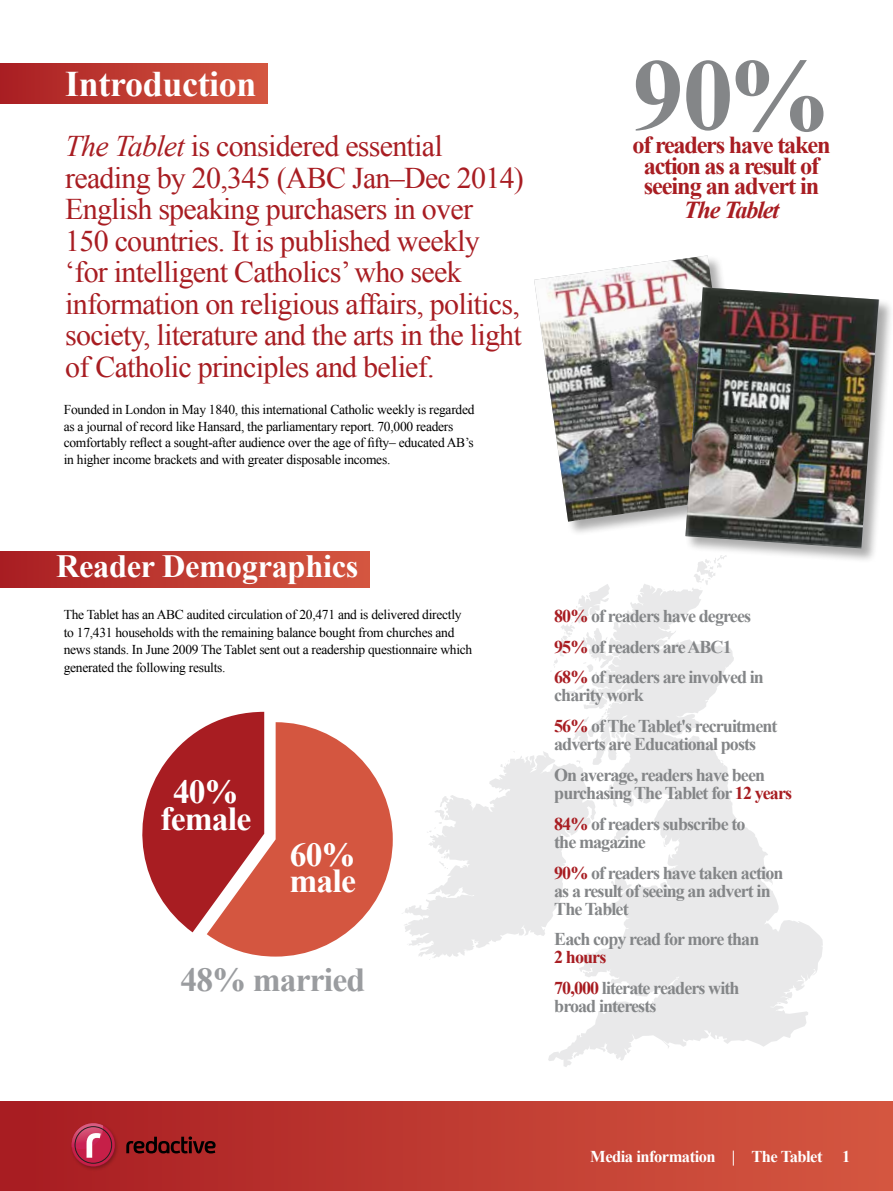
<style>
.page{position:relative;width:893px;height:1191px;background:#fff}
.page>*{position:absolute;margin:0;border:0;box-sizing:border-box;transform-origin:0 0}
.t1{font:700 102px "Times New Roman";color:#848688}
.t2{font:700 36px "Times New Roman";letter-spacing:-.01em;color:#fff}
.t3{font:700 33.6px/26.5px "Times New Roman";letter-spacing:-.025em;color:#fff}
.t4{font:700 33.6px "Times New Roman";letter-spacing:-.025em;color:#9a9c9f}
.t5{font:700 32.4px "Times New Roman";letter-spacing:-.01em;color:#fff}
.t6{font:30px/31.5px "Times New Roman";letter-spacing:-.025em;color:#a81d22}
.t7{font:700 24.3px/20.2px "Times New Roman";letter-spacing:-.05em;color:#a81d22}
.t8{font:italic 700 24.3px "Times New Roman";letter-spacing:-.05em;color:#a81d22}
.t9{font:700 18px/30.8px "Times New Roman";letter-spacing:-.05em;color:#848688}
.t10{font:700 16.5px "Times New Roman";letter-spacing:-.03em;color:#fff}
.t11{font:13.5px/16.5px "Times New Roman";letter-spacing:-.02em;color:#000}
.s1{font-style:italic}
.s2{color:#a81d22}
</style>
<div class="page">
<div style="left:0;top:1101px;width:893px;height:90px;background:linear-gradient(to right,#a71c21,#d65841)"></div>
<svg style="left:126px;top:1136px;width:90px;height:17px"></svg>
<img style="left:68px;top:1120px;width:53px;height:52px">
<svg style="left:69px;top:1120px;width:49px;height:49px"></svg>
<div style="left:0;top:64px;width:268px;height:39px;background:linear-gradient(to right,#a91f23,#d55841)"></div>
<svg style="left:694px;top:563px;width:28px;height:20px"></svg>
<svg style="left:548px;top:583px;width:275px;height:484px;fill:#eeefef"></svg>
<svg style="left:663px;top:840px;width:3px;height:7px"></svg>
<svg style="left:402px;top:584px;width:235px;height:376px"></svg>
<div style="left:0;top:551px;width:370px;height:36px;background:linear-gradient(to right,#a91e23,#d55841)"></div>
<svg style="left:142px;top:712px;width:122px;height:220px"></svg>
<svg style="left:207px;top:722px;width:186px;height:234px;fill:#d45640"></svg>
<div style="left:534px;top:255px;width:223px;height:281px;background:#000;opacity:.33"></div>
<img style="left:534px;top:255px;width:207px;height:266px">
<div style="left:685px;top:287px;width:208px;height:276px;background:#000;opacity:.33"></div>
<img style="left:685px;top:287px;width:194px;height:261px">
<h1 class="t1" style="left:632px;top:25px;width:199px">90%</h1>
<h3 class="t7" style="left:644px;top:155px;width:177px">action as a result of seeing an advert in</h3>
<h3 class="t8" style="left:684px;top:193px;width:97px">The Tablet</h3>
<h2 class="t2" style="left:65px;top:59px;width:193px">Introduction</h2>
<p class="t6" style="left:65px;top:130px;width:460px"><span class="s1">The Tablet</span> is considered essential reading by 20,345 (ABC Jan–Dec 2014)<br>English speaking purchasers in over 150 countries. It is published weekly ‘for intelligent Catholics’ who seek information on religious affairs, politics, society, literature and the arts in the light of Catholic principles and belief.</p>
<h3 class="t7" style="left:632px;top:134px;width:200px">of readers have taken</h3>
<p class="t11" style="left:64px;top:401px;width:412px">Founded in London in May 1840, this international Catholic weekly is regarded as a journal of record like Hansard, the parliamentary report. 70,000 readers comfortably reflect a sought-after audience over the age of fifty– educated AB’s in higher income brackets and with greater disposable incomes.</p>
<h3 class="t5" style="left:56px;top:544px;width:304px">Reader Demographics</h3>
<p class="t11" style="left:64px;top:605px;width:410px;line-height:17.5px">The Tablet has an ABC audited circulation of 20,471 and is delivered directly to 17,431 households with the remaining balance bought from churches and news stands. In June 2009 The Tablet sent out a readership questionnaire which generated the following results.</p>
<h3 class="t3" style="left:160px;top:778px;width:92px;text-align:center">40% female</h3>
<h3 class="t3" style="left:289px;top:840px;width:68px">60% male</h3>
<h3 class="t4" style="left:181px;top:957px;width:186px">48% married</h3>
<h3 class="t9" style="left:554px;top:600px;width:211px"><span class="s2">80%</span> of readers have degrees<br><span class="s2">95%</span> of readers are ABC1<br><span class="s2">68%</span> of readers are involved in</h3>
<h3 class="t9" style="left:554px;top:679px;width:225px">charity work<br><span class="s2">56%</span> of The Tablet's recruitment</h3>
<h3 class="t9" style="left:554px;top:728px;width:212px">adverts are Educational posts<br>On average, readers have been</h3>
<h3 class="t9" style="left:554px;top:777px;width:239px">purchasing The Tablet for <span class="s2">12 years<br>84%</span> of readers subscribe to</h3>
<h3 class="t9" style="left:554px;top:826px;width:231px">the magazine<br><span class="s2">90%</span> of readers have taken action</h3>
<h3 class="t9" style="left:554px;top:881px;width:218px;line-height:18px">as a result of seeing an advert in<br>The Tablet</h3>
<h3 class="t9" style="left:554px;top:923px;width:207px">Each copy read for more than</h3>
<h3 class="t9" style="left:554px;top:941px;width:187px"><span class="s2">2 hours<br>70,000</span> literate readers with</h3>
<h3 class="t9" style="left:554px;top:990px;width:104px">broad interests</h3>
<p class="t10" style="left:590px;top:1145px;width:262px">Media information | The Tablet 1</p>
</div>
